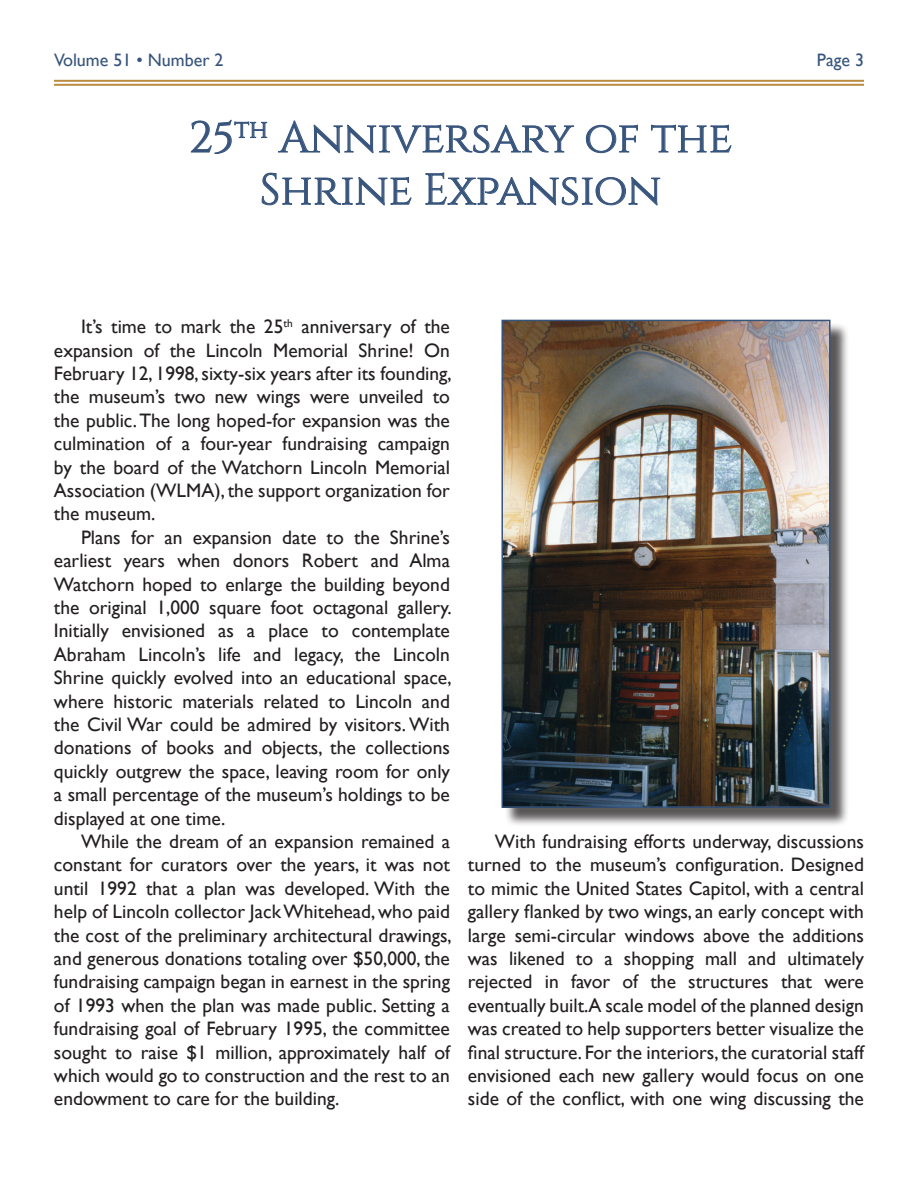
<style>
.page{position:relative;width:918px;height:1188px;background:#fff}
.page>*{position:absolute;margin:0;border:0;box-sizing:border-box;transform-origin:0 0}
.t1{font:43.5px/52.2px "Cinzel";color:#37547c;text-align:center}
.t2{font:19.5px/23.4px "Gill Sans";color:#231f20;text-align:justify}
.t3{font:18px "Gill Sans";color:#37547c}
</style>
<div class="page">
<hr style="left:54px;top:80px;width:810px;height:2px;background:#bb8b40">
<hr style="left:54px;top:84px;width:810px;height:2px;background:#bb8b40">
<svg style="left:191px;top:120px;width:76px;height:34px"></svg>
<svg style="left:278px;top:120px;width:296px;height:33px"></svg>
<svg style="left:586px;top:124px;width:52px;height:29px"></svg>
<svg style="left:651px;top:124px;width:81px;height:29px"></svg>
<svg style="left:262px;top:173px;width:150px;height:32px"></svg>
<svg style="left:425px;top:172px;width:235px;height:33px"></svg>
<div style="left:504px;top:322px;width:345px;height:504px;background:#231f20;opacity:.75"></div>
<img style="left:504px;top:323px;width:324px;height:482px">
<div style="left:501px;top:320px;width:330px;height:488px;border:2px solid #37547c"></div>
<p class="t3" style="left:54px;top:50px;width:171px">Volume 51 • Number 2</p>
<p class="t3" style="left:817px;top:50px;width:49px">Page 3</p>
<h1 class="t1" style="left:189px;top:111px;width:545px">25<sup>th</sup> Anniversary of the<br>Shrine Expansion</h1>
<p class="t2" style="left:54px;top:315px;width:399px;text-indent:27px">It’s time to mark the 25<sup>th</sup> anniversary of the expansion of the Lincoln Memorial Shrine! On February 12, 1998, sixty-six years after its founding, the museum’s two new wings were unveiled to the public. The long hoped-for expansion was the culmination of a four-year fundraising campaign by the board of the Watchorn Lincoln Memorial Association (WLMA), the support organization for the museum.</p>
<p class="t2" style="left:54px;top:526px;width:399px;text-indent:27px">Plans for an expansion date to the Shrine’s earliest years when donors Robert and Alma Watchorn hoped to enlarge the building beyond the original 1,000 square foot octagonal gallery.<br>Initially envisioned as a place to contemplate Abraham Lincoln’s life and legacy, the Lincoln Shrine quickly evolved into an educational space, where historic materials related to Lincoln and the Civil War could be admired by visitors. With donations of books and objects, the collections quickly outgrew the space, leaving room for only a small percentage of the museum’s holdings to be displayed at one time.</p>
<p class="t2" style="left:54px;top:830px;width:399px;text-indent:27px">While the dream of an expansion remained a constant for curators over the years, it was not until 1992 that a plan was developed. With the help of Lincoln collector Jack Whitehead, who paid the cost of the preliminary architectural drawings, and generous donations totaling over $50,000, the fundraising campaign began in earnest in the spring of 1993 when the plan was made public. Setting a fundraising goal of February 1995, the committee sought to raise $1 million, approximately half of which would go to construction and the rest to an endowment to care for the building.</p>
<p class="t2" style="left:468px;top:830px;width:398px;text-indent:27px">With fundraising efforts underway, discussions turned to the museum’s configuration. Designed to mimic the United States Capitol, with a central gallery flanked by two wings, an early concept with large semi-circular windows above the additions was likened to a shopping mall and ultimately rejected in favor of the structures that were eventually built.A scale model of the planned design was created to help supporters better visualize the final structure. For the interiors, the curatorial staff envisioned each new gallery would focus on one side of the conflict, with one wing discussing the</p>
</div>
